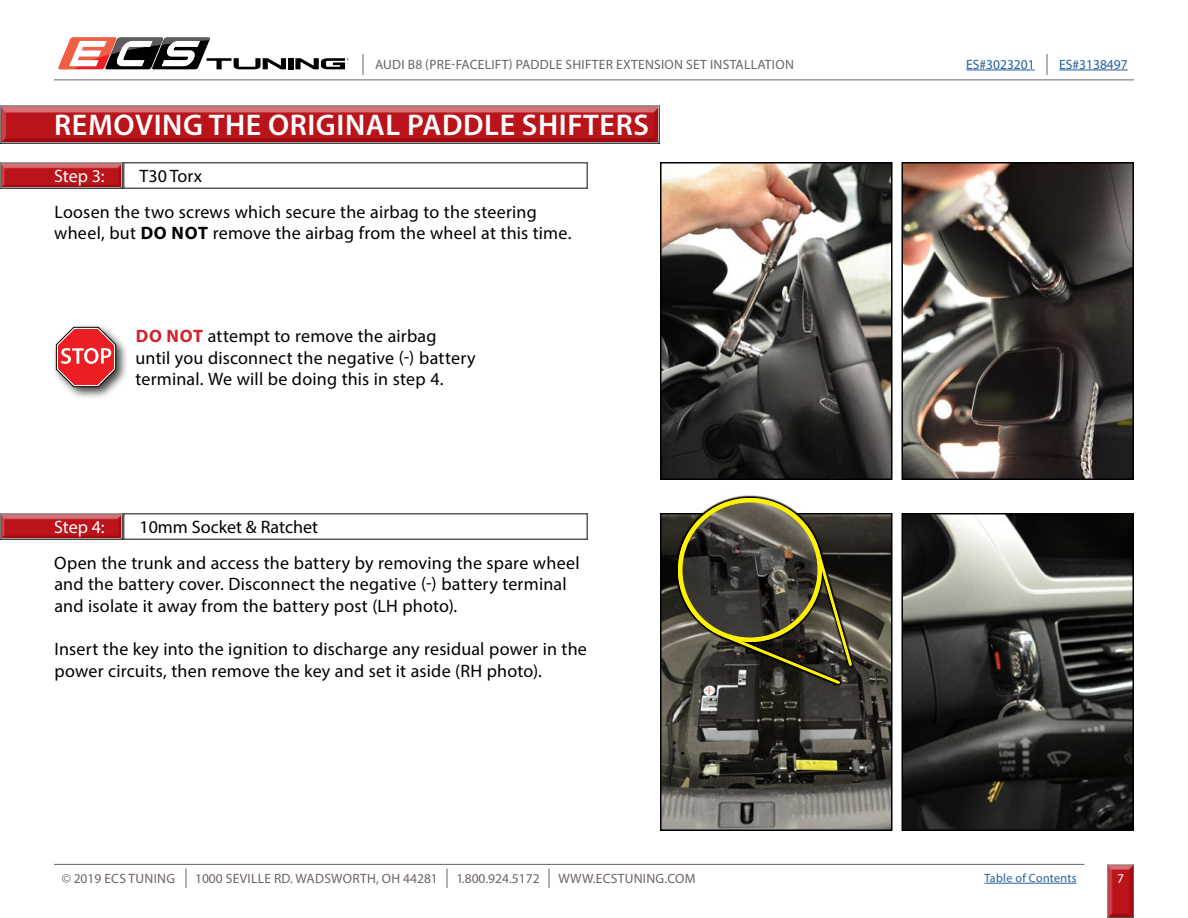
<style>
.page{position:relative;width:1188px;height:918px;background:#fff}
.page>*{position:absolute;margin:0;border:0;box-sizing:border-box;transform-origin:0 0}
.t1{font:600 30px "Myriad Pro";letter-spacing:.02em;color:#fff}
.t2{font:18px/21.6px "Myriad Pro";letter-spacing:.01em;color:#000}
.t3{font:18px "Myriad Pro";letter-spacing:-.005em;color:#fff}
.t4{font:13.5px "Myriad Pro";letter-spacing:.02em;color:#6c6361}
.t5{font:13.5px "Myriad Pro";color:#215e9e}
.t6{font:13.5px "Myriad Pro";color:#6c6361}
.t7{font:13.5px "Myriad Pro";color:#fff}
.t8{font:12px "Myriad Pro";letter-spacing:.025em;color:#215e9e}
.s1{font-weight:700}
.s2{font-weight:700;color:#d2232a}
</style>
<div class="page">
<div style="left:288px;top:58px;width:5px;height:11px;background:#000"></div>
<svg style="left:58px;top:38px;width:228px;height:31px"></svg>
<svg style="left:295px;top:58px;width:54px;height:11px"></svg>
<hr style="left:54px;top:80px;width:1080px;height:1px;background:#6c6361">
<svg style="left:363px;top:54px;width:1px;height:21px"></svg>
<svg style="left:1047px;top:54px;width:1px;height:21px"></svg>
<hr style="left:1059px;top:70px;width:69px;height:1px;background:#215e9e">
<hr style="left:966px;top:70px;width:69px;height:1px;background:#215e9e">
<div style="left:1101px;top:861px;width:39px;height:57px;background:#000;opacity:.75"></div>
<hr style="left:984px;top:883px;width:93px;height:1px;background:#215e9e">
<hr style="left:54px;top:864px;width:1030px;height:1px;background:#6c6361">
<svg style="left:549px;top:868px;width:1px;height:20px"></svg>
<svg style="left:186px;top:868px;width:1px;height:20px"></svg>
<svg style="left:447px;top:868px;width:1px;height:20px"></svg>
<div style="left:0;top:159px;width:129px;height:30px;background:#000;opacity:.75"></div>
<div style="left:0;top:510px;width:129px;height:30px;background:#000;opacity:.75"></div>
<div style="left:0;top:101px;width:668px;height:43px;background:#000;opacity:.75"></div>
<img style="left:663px;top:165px;width:226px;height:312px">
<div style="left:660px;top:162px;width:232px;height:318px;border:2px solid #000"></div>
<img style="left:905px;top:165px;width:226px;height:312px">
<div style="left:902px;top:162px;width:232px;height:318px;border:2px solid #000"></div>
<div style="left:52px;top:323px;width:76px;height:77px;background:#000;opacity:.75"></div>
<svg style="left:56px;top:327px;width:60px;height:60px"></svg>
<img style="left:663px;top:516px;width:226px;height:312px">
<div style="left:660px;top:513px;width:232px;height:318px;border:2px solid #000"></div>
<img style="left:905px;top:516px;width:226px;height:312px">
<div style="left:902px;top:513px;width:232px;height:318px;border:2px solid #000"></div>
<svg style="left:676px;top:496px;width:149px;height:149px"></svg>
<svg style="left:854px;top:545px;width:1px;height:124px"></svg>
<svg style="left:719px;top:545px;width:135px;height:141px;background:#434028"></svg>
<img style="left:680px;top:500px;width:140px;height:140px;border-radius:70px">
<div style="left:678px;top:498px;width:144px;height:144px;border:4px solid #fff200;border-radius:50%"></div>
<p class="t4" style="left:375px;top:56px;width:420px">AUDI B8 (PRE-FACELIFT) PADDLE SHIFTER EXTENSION SET INSTALLATION</p>
<p class="t5" style="left:966px;top:56px;width:70px">ES#3023201</p>
<p class="t5" style="left:1059px;top:56px;width:70px">ES#3138497</p>
<h1 class="t1" style="left:54px;top:106px;width:596px">REMOVING THE ORIGINAL PADDLE SHIFTERS</h1>
<p class="t3" style="left:54px;top:164px;width:52px">Step 3:</p>
<p class="t2" style="left:54px;top:157px;width:484px;line-height:36px;text-indent:85px">T30 Torx<br>Loosen the two screws which secure the airbag to the steering</p>
<p class="t2" style="left:54px;top:222px;width:519px">wheel, but <span class="s1">DO NOT</span> remove the airbag from the wheel at this time.</p>
<p class="t2" style="left:135px;top:325px;width:342px"><span class="s2">DO NOT</span> attempt to remove the airbag until you disconnect the negative (-) battery terminal. We will be doing this in step 4.</p>
<p class="t3" style="left:54px;top:515px;width:52px">Step 4:</p>
<p class="t2" style="left:140px;top:515px;width:180px">10mm Socket &amp; Ratchet</p>
<p class="t2" style="left:54px;top:551px;width:527px">Open the trunk and access the battery by removing the spare wheel and the battery cover. Disconnect the negative (-) battery terminal and isolate it away from the battery post (LH photo).</p>
<p class="t2" style="left:55px;top:638px;width:534px">Insert the key into the ignition to discharge any residual power in the power circuits, then remove the key and set it aside (RH photo).</p>
<p class="t4" style="left:62px;top:870px;width:115px">© 2019 ECS TUNING</p>
<p class="t4" style="left:195px;top:870px;width:244px">1000 SEVILLE RD. WADSWORTH, OH 44281</p>
<p class="t6" style="left:456px;top:870px;width:85px">1.800.924.5172</p>
<p class="t4" style="left:558px;top:870px;width:139px">WWW.ECSTUNING.COM</p>
<p class="t8" style="left:984px;top:871px;width:94px">Table of Contents</p>
<p class="t7" style="left:1117px;top:870px;width:8px">7</p>
</div>
